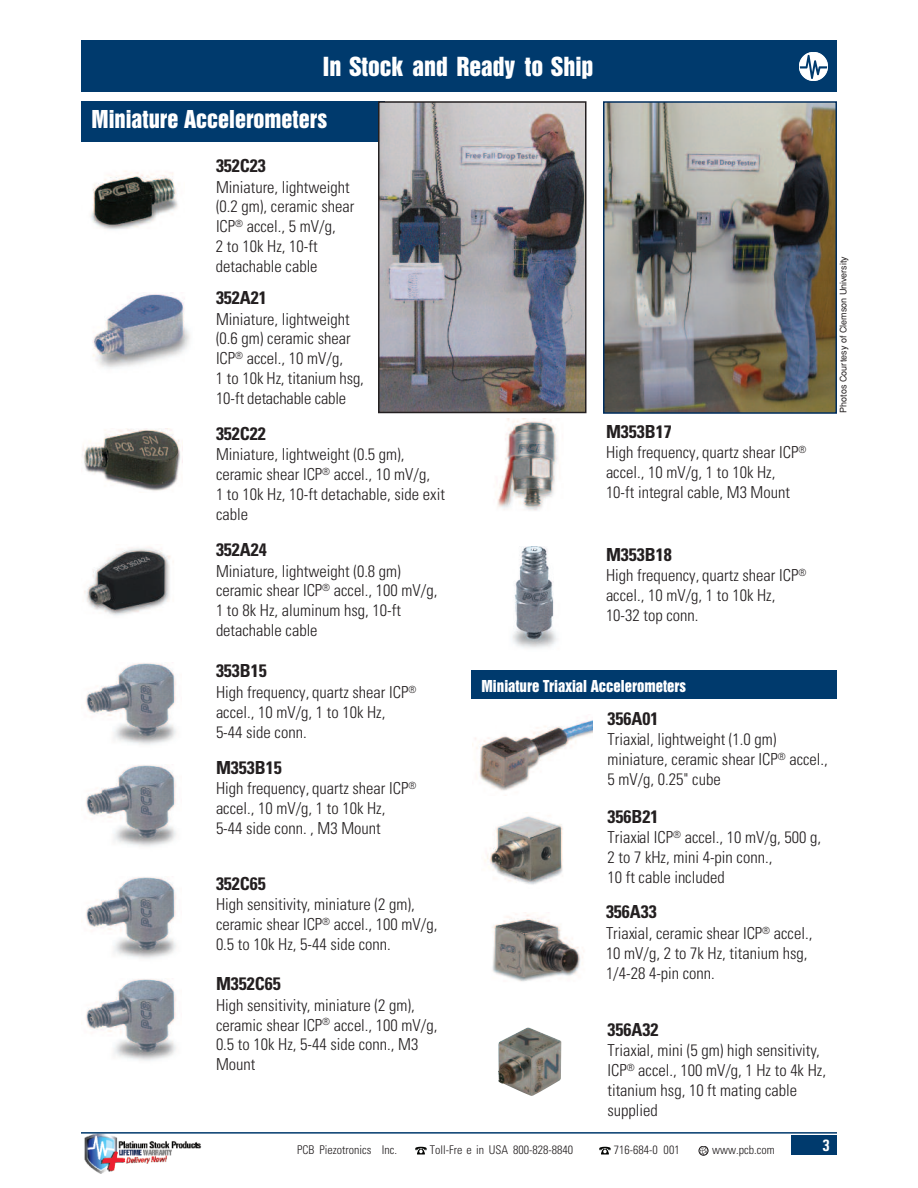
<style>
.page{position:relative;width:918px;height:1188px;background:#fff}
.page>*{position:absolute;margin:0;border:0;box-sizing:border-box;transform-origin:0 0}
.t1{font:24px "Swiss 921 BT Regular A";color:#fff}
.t2{font:22.5px "Swiss 921 BT Regular A";color:#fff}
.t3{font:700 condensed 18px "Univers";color:#231f20}
.t4{font:300 condensed 16.5px/19.8px "Univers";color:#231f20}
.t5{font:16.5px "Univers Condensed Bold TT";color:#fff}
.t6{font:15px "Swiss 921 BT Regular A";color:#fff}
.t7{font:300 condensed 12px "Univers";color:#231f20}
.t8{font:9px "Helvetica";color:#231f20}
</style>
<div class="page">
<img style="left:84px;top:1134px;width:118px;height:40px">
<div style="left:81px;top:101px;width:304px;height:41px;background:#003a6d"></div>
<img style="left:93px;top:292px;width:97px;height:77px">
<img style="left:84px;top:546px;width:87px;height:70px">
<img style="left:82px;top:428px;width:101px;height:63px">
<img style="left:91px;top:171px;width:87px;height:59px">
<img style="left:86px;top:877px;width:90px;height:82px">
<img style="left:86px;top:663px;width:90px;height:82px">
<img style="left:472px;top:720px;width:120px;height:71px">
<img style="left:498px;top:1027px;width:63px;height:69px">
<img style="left:492px;top:912px;width:91px;height:70px">
<img style="left:86px;top:979px;width:90px;height:82px">
<img style="left:86px;top:765px;width:90px;height:82px">
<img style="left:497px;top:418px;width:61px;height:93px">
<img style="left:512px;top:546px;width:45px;height:102px">
<img style="left:484px;top:816px;width:79px;height:69px">
<img style="left:606px;top:104px;width:228px;height:307px">
<div style="left:603px;top:101px;width:234px;height:313px;border:2px solid #002e5e"></div>
<img style="left:381px;top:104px;width:202px;height:306px">
<div style="left:378px;top:101px;width:208px;height:312px;border:2px solid #231f20"></div>
<div style="left:792px;top:1135px;width:45px;height:20px;background:#003a6d"></div>
<hr style="left:81px;top:1132px;width:756px;height:2px;background:#003a6d">
<svg style="left:699px;top:1146px;width:9px;height:9px"></svg>
<svg style="left:599px;top:1147px;width:12px;height:8px"></svg>
<svg style="left:415px;top:1147px;width:12px;height:8px"></svg>
<div style="left:471px;top:670px;width:366px;height:29px;background:#003a6d"></div>
<div style="left:81px;top:40px;width:756px;height:52px;background:#003a6d"></div>
<svg style="left:799px;top:52px;width:29px;height:29px"></svg>
<div style="left:799px;top:52px;width:29px;height:29px;border:1px solid #fff;border-radius:50%"></div>
<h1 class="t1" style="left:323px;top:57px;width:272px">In Stock and Ready to Ship</h1>
<h2 class="t2" style="left:92px;top:110px;width:237px">Miniature Accelerometers</h2>
<p class="t3" style="left:216px;top:159px;width:51px">352C23</p>
<p class="t4" style="left:216px;top:178px;width:140px">Miniature, lightweight (0.2 gm), ceramic shear<br>ICP<sup>®</sup> accel., 5 mV/g,<br>2 to 10k Hz, 10-ft detachable cable</p>
<p class="t3" style="left:216px;top:291px;width:52px">352A21</p>
<p class="t4" style="left:216px;top:310px;width:149px">Miniature, lightweight (0.6 gm) ceramic shear<br>ICP<sup>®</sup> accel., 10 mV/g,<br>1 to 10k Hz, titanium hsg,<br>10-ft detachable cable</p>
<p class="t3" style="left:216px;top:427px;width:51px">352C22</p>
<p class="t4" style="left:216px;top:446px;width:230px">Miniature, lightweight (0.5 gm), ceramic shear ICP<sup>®</sup> accel., 10 mV/g,<br>1 to 10k Hz, 10-ft detachable, side exit cable</p>
<p class="t3" style="left:216px;top:543px;width:52px">352A24</p>
<p class="t4" style="left:216px;top:562px;width:223px">Miniature, lightweight (0.8 gm) ceramic shear ICP<sup>®</sup> accel., 100 mV/g,<br>1 to 8k Hz, aluminum hsg, 10-ft detachable cable</p>
<p class="t3" style="left:606px;top:425px;width:67px">M353B17</p>
<p class="t4" style="left:606px;top:444px;width:202px">High frequency, quartz shear ICP<sup>® </sup>accel., 10 mV/g, 1 to 10k Hz,<br>10-ft integral cable, M3 Mount</p>
<p class="t3" style="left:606px;top:548px;width:67px">M353B18</p>
<p class="t4" style="left:606px;top:567px;width:202px">High frequency, quartz shear ICP<sup>® </sup>accel., 10 mV/g, 1 to 10k Hz,<br>10-32 top conn.</p>
<p class="t8" style="left:838px;top:413px;width:158px;rotate:-90deg">Photos Courtesy of Clemson University</p>
<p class="t3" style="left:216px;top:665px;width:52px">353B15</p>
<p class="t4" style="left:216px;top:684px;width:202px">High frequency, quartz shear ICP<sup>® </sup>accel., 10 mV/g, 1 to 10k Hz,<br>5-44 side conn.</p>
<p class="t3" style="left:216px;top:761px;width:67px">M353B15</p>
<p class="t4" style="left:216px;top:780px;width:202px">High frequency, quartz shear ICP<sup>® </sup>accel., 10 mV/g, 1 to 10k Hz,<br>5-44 side conn. , M3 Mount</p>
<p class="t3" style="left:216px;top:877px;width:51px">352C65</p>
<p class="t4" style="left:216px;top:896px;width:223px">High sensitivity, miniature (2 gm), ceramic shear ICP<sup>®</sup> accel., 100 mV/g,<br>0.5 to 10k Hz, 5-44 side conn.</p>
<p class="t3" style="left:216px;top:977px;width:66px">M352C65</p>
<p class="t4" style="left:216px;top:996px;width:223px">High sensitivity, miniature (2 gm), ceramic shear ICP<sup>®</sup> accel., 100 mV/g,<br>0.5 to 10k Hz, 5-44 side conn., M3<br>Mount</p>
<p class="t6" style="left:482px;top:680px;width:206px">Miniature Triaxial Accelerometers</p>
<p class="t3" style="left:608px;top:712px;width:52px">356A01</p>
<p class="t4" style="left:607px;top:731px;width:222px">Triaxial, lightweight (1.0 gm) miniature, ceramic shear ICP<sup>®</sup> accel.,<br>5 mV/g, 0.25" cube</p>
<p class="t3" style="left:608px;top:810px;width:52px">356B21</p>
<p class="t4" style="left:608px;top:829px;width:215px">Triaxial ICP<sup>®</sup> accel., 10 mV/g, 500 g,<br>2 to 7 kHz, mini 4-pin conn.,<br>10 ft cable included</p>
<p class="t3" style="left:606px;top:905px;width:52px">356A33</p>
<p class="t4" style="left:606px;top:925px;width:208px">Triaxial, ceramic shear ICP<sup>®</sup> accel.,<br>10 mV/g, 2 to 7k Hz, titanium hsg,<br>1/4-28 4-pin conn.</p>
<p class="t3" style="left:608px;top:1023px;width:52px">356A32</p>
<p class="t4" style="left:608px;top:1042px;width:220px">Triaxial, mini (5 gm) high sensitivity,<br>ICP<sup>®</sup> accel., 100 mV/g, 1 Hz to 4k Hz, titanium hsg, 10 ft mating cable supplied</p>
<p class="t7" style="left:297px;top:1146px;width:102px">PCB Piezotronics Inc.</p>
<p class="t7" style="left:430px;top:1146px;width:145px">Toll-Fre e in USA 800-828-8840</p>
<p class="t7" style="left:614px;top:1146px;width:67px">716-684-0 001</p>
<p class="t7" style="left:712px;top:1146px;width:64px">www.pcb.com</p>
<p class="t5" style="left:822px;top:1135px;width:9px">3</p>
</div>
